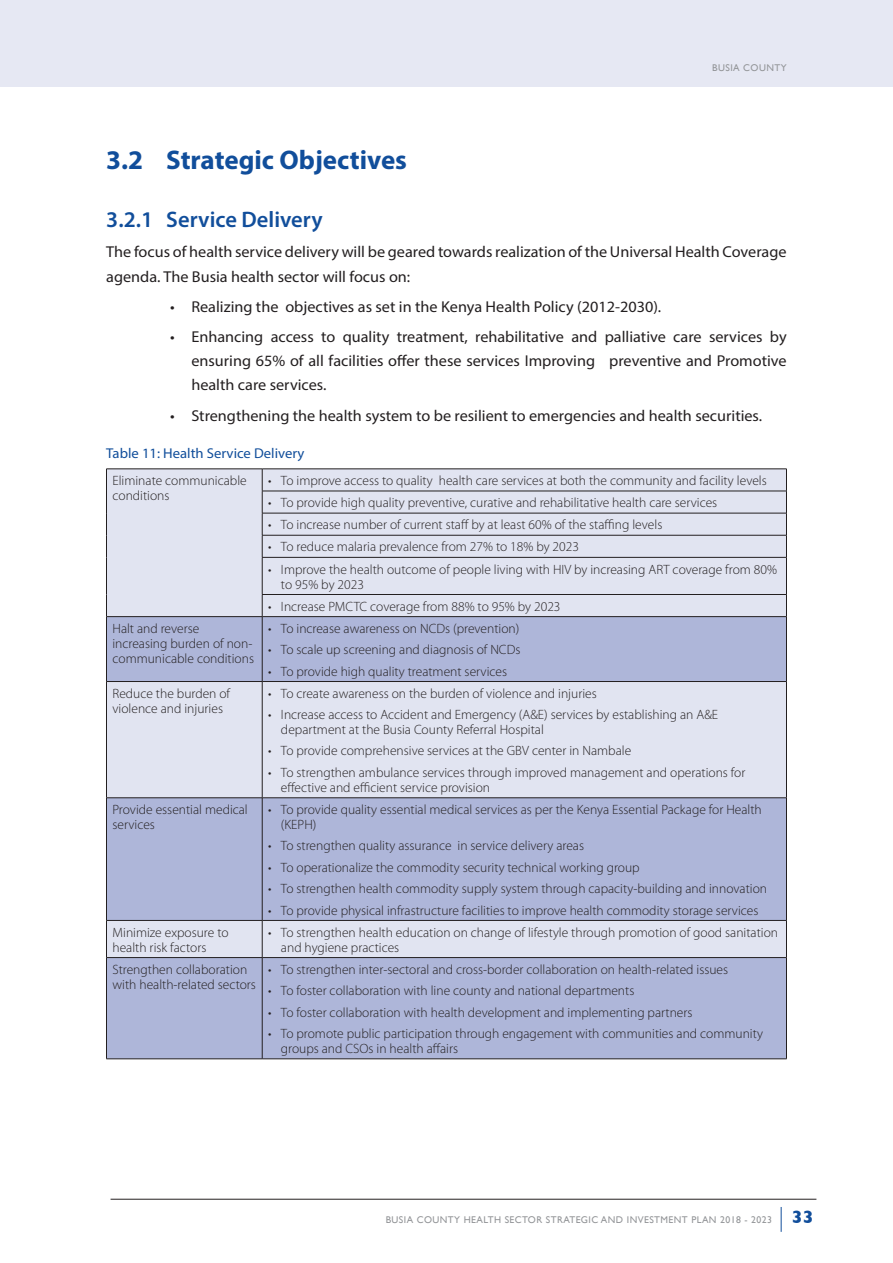
<style>
.page{position:relative;width:893px;height:1263px;background:#fff}
.page>*{position:absolute;margin:0;border:0;box-sizing:border-box;transform-origin:0 0}
.t1{font:700 27px "Myriad Pro";color:#114e9b}
.t2{font:600 22.5px "Myriad Pro";color:#114e9b}
.t3{font:700 18px "Gill Sans";color:#114e9b}
.t4{font:15.75px/24px "Myriad Pro";color:#231f20}
.t5{font:14.25px "Myriad Pro";color:#114e9b}
.t6{font:300 13.5px/15px "Myriad Pro";color:#231f20}
.t7{font:9.75px "Gill Sans";letter-spacing:.045em;color:#939598}
</style>
<div class="page">
<div style="left:0;top:0;width:893px;height:87px;background:#e6e8f3"></div>
<hr style="left:111px;top:1199px;width:705px;height:1px;background:#231f20">
<svg style="left:781px;top:1207px;width:1px;height:25px"></svg>
<div style="left:107px;top:470px;width:679px;height:146px;background:#e1e4f1"></div>
<svg style="left:107px;top:617px;width:679px;height:441px;background:#bfc5e0"></svg>
<hr style="left:106px;top:469px;width:156px;height:1px;background:#231f20">
<svg style="left:106px;top:470px;width:1px;height:87px"></svg>
<hr style="left:106px;top:557px;width:1px;height:37px;background:#231f20">
<svg style="left:106px;top:594px;width:1px;height:22px"></svg>
<hr style="left:262px;top:469px;width:525px;height:1px;background:#231f20">
<hr style="left:262px;top:491px;width:525px;height:1px;background:#231f20">
<hr style="left:262px;top:513px;width:525px;height:1px;background:#231f20">
<hr style="left:262px;top:535px;width:525px;height:1px;background:#231f20">
<svg style="left:262px;top:469px;width:1px;height:88px"></svg>
<svg style="left:786px;top:470px;width:1px;height:87px"></svg>
<hr style="left:262px;top:557px;width:525px;height:1px;background:#231f20">
<hr style="left:262px;top:557px;width:1px;height:37px;background:#231f20">
<hr style="left:786px;top:557px;width:1px;height:37px;background:#231f20">
<hr style="left:262px;top:594px;width:525px;height:1px;background:#231f20">
<svg style="left:262px;top:595px;width:1px;height:21px"></svg>
<svg style="left:786px;top:595px;width:1px;height:21px"></svg>
<hr style="left:106px;top:616px;width:156px;height:1px;background:#231f20">
<hr style="left:106px;top:617px;width:1px;height:64px;background:#231f20">
<hr style="left:262px;top:616px;width:525px;height:1px;background:#231f20">
<hr style="left:262px;top:617px;width:1px;height:64px;background:#231f20">
<hr style="left:786px;top:617px;width:1px;height:64px;background:#231f20">
<hr style="left:106px;top:681px;width:156px;height:1px;background:#231f20">
<hr style="left:106px;top:682px;width:1px;height:115px;background:#231f20">
<hr style="left:262px;top:681px;width:525px;height:1px;background:#231f20">
<hr style="left:262px;top:682px;width:1px;height:115px;background:#231f20">
<hr style="left:786px;top:682px;width:1px;height:115px;background:#231f20">
<hr style="left:106px;top:797px;width:156px;height:1px;background:#231f20">
<hr style="left:106px;top:798px;width:1px;height:122px;background:#231f20">
<hr style="left:262px;top:797px;width:525px;height:1px;background:#231f20">
<hr style="left:262px;top:798px;width:1px;height:122px;background:#231f20">
<hr style="left:786px;top:798px;width:1px;height:122px;background:#231f20">
<hr style="left:106px;top:920px;width:156px;height:1px;background:#231f20">
<hr style="left:106px;top:921px;width:1px;height:36px;background:#231f20">
<hr style="left:262px;top:920px;width:525px;height:1px;background:#231f20">
<hr style="left:262px;top:921px;width:1px;height:36px;background:#231f20">
<hr style="left:786px;top:921px;width:1px;height:36px;background:#231f20">
<hr style="left:106px;top:957px;width:156px;height:1px;background:#231f20">
<hr style="left:106px;top:958px;width:1px;height:101px;background:#231f20">
<hr style="left:262px;top:957px;width:525px;height:1px;background:#231f20">
<hr style="left:262px;top:958px;width:1px;height:101px;background:#231f20">
<hr style="left:786px;top:958px;width:1px;height:101px;background:#231f20">
<hr style="left:106px;top:1058px;width:156px;height:1px;background:#231f20">
<hr style="left:262px;top:1058px;width:525px;height:1px;background:#231f20">
<p class="t7" style="left:712px;top:61px;width:76px">BUSIA COUNTY</p>
<h1 class="t1" style="left:106px;top:142px;width:302px">3.2 Strategic Objectives</h1>
<h2 class="t2" style="left:106px;top:205px;width:218px">3.2.1 Service Delivery</h2>
<p class="t4" style="left:106px;top:240px;width:682px">The focus of health service delivery will be geared towards realization of the Universal Health Coverage agenda. The Busia health sector will focus on:</p>
<p class="t4" style="left:170px;top:294px;width:493px">• Realizing the objectives as set in the Kenya Health Policy (2012-2030).</p>
<p class="t4" style="left:191px;top:325px;width:597px;text-align:justify;text-indent:-21px">• Enhancing access to quality treatment, rehabilitative and palliative care services by ensuring 65% of all facilities offer these services Improving preventive and Promotive health care services.</p>
<p class="t4" style="left:170px;top:403px;width:594px">• Strengthening the health system to be resilient to emergencies and health securities.</p>
<p class="t5" style="left:106px;top:445px;width:200px">Table 11: Health Service Delivery</p>
<p class="t6" style="left:112px;top:473px;width:136px">Eliminate communicable conditions</p>
<p class="t6" style="left:268px;top:473px;width:500px">• To improve access to quality health care services at both the community and facility levels</p>
<p class="t6" style="left:268px;top:495px;width:451px">• To provide high quality preventive, curative and rehabilitative health care services</p>
<p class="t6" style="left:268px;top:517px;width:396px">• To increase number of current staff by at least 60% of the staffing levels</p>
<p class="t6" style="left:268px;top:539px;width:312px">• To reduce malaria prevalence from 27% to 18% by 2023</p>
<p class="t6" style="left:281px;top:561px;width:497px;text-indent:-13px">• Improve the health outcome of people living with HIV by increasing ART coverage from 80% to 95% by 2023</p>
<p class="t6" style="left:268px;top:598px;width:294px">• Increase PMCTC coverage from 88% to 95% by 2023</p>
<p class="t6" style="left:112px;top:621px;width:143px">Halt and reverse increasing burden of non&shy;communicable conditions</p>
<p class="t6" style="left:268px;top:621px;width:253px">• To increase awareness on NCDs (prevention)</p>
<p class="t6" style="left:268px;top:642px;width:254px">• To scale up screening and diagnosis of NCDs</p>
<p class="t6" style="left:268px;top:663px;width:240px">• To provide high quality treatment services</p>
<p class="t6" style="left:112px;top:685px;width:119px">Reduce the burden of violence and injuries</p>
<p class="t6" style="left:268px;top:685px;width:330px">• To create awareness on the burden of violence and injuries</p>
<p class="t6" style="left:281px;top:707px;width:439px;text-indent:-13px">• Increase access to Accident and Emergency (A&amp;E) services by establishing an A&amp;E department at the Busia County Referral Hospital</p>
<p class="t6" style="left:268px;top:743px;width:364px">• To provide comprehensive services at the GBV center in Nambale</p>
<p class="t6" style="left:281px;top:765px;width:466px;text-indent:-13px">• To strengthen ambulance services through improved management and operations for effective and efficient service provision</p>
<p class="t6" style="left:112px;top:802px;width:137px">Provide essential medical services</p>
<p class="t6" style="left:281px;top:802px;width:482px;text-indent:-13px">• To provide quality essential medical services as per the Kenya Essential Package for Health (KEPH)</p>
<p class="t6" style="left:268px;top:838px;width:317px">• To strengthen quality assurance in service delivery areas</p>
<p class="t6" style="left:268px;top:859px;width:373px">• To operationalize the commodity security technical working group</p>
<p class="t6" style="left:268px;top:881px;width:500px">• To strengthen health commodity supply system through capacity-building and innovation</p>
<p class="t6" style="left:268px;top:902px;width:492px">• To provide physical infrastructure facilities to improve health commodity storage services</p>
<p class="t6" style="left:112px;top:924px;width:118px">Minimize exposure to health risk factors</p>
<p class="t6" style="left:281px;top:924px;width:499px;text-indent:-13px">• To strengthen health education on change of lifestyle through promotion of good sanitation and hygiene practices</p>
<p class="t6" style="left:112px;top:962px;width:145px">Strengthen collaboration with health-related sectors</p>
<p class="t6" style="left:268px;top:962px;width:461px">• To strengthen inter-sectoral and cross-border collaboration on health-related issues</p>
<p class="t6" style="left:268px;top:983px;width:368px">• To foster collaboration with line county and national departments</p>
<p class="t6" style="left:268px;top:1004px;width:426px">• To foster collaboration with health development and implementing partners</p>
<p class="t6" style="left:281px;top:1026px;width:483px;text-indent:-13px">• To promote public participation through engagement with communities and community groups and CSOs in health affairs</p>
<p class="t7" style="left:386px;top:1214px;width:137px">BUSIA COUNTY HEALTH SECTO</p>
<p class="t7" style="left:536px;top:1214px;width:237px">R STRATEGIC AN D INVESTMENT PLAN 2018 - 2023</p>
<h3 class="t3" style="left:792px;top:1203px;width:23px">33</h3>
</div>
